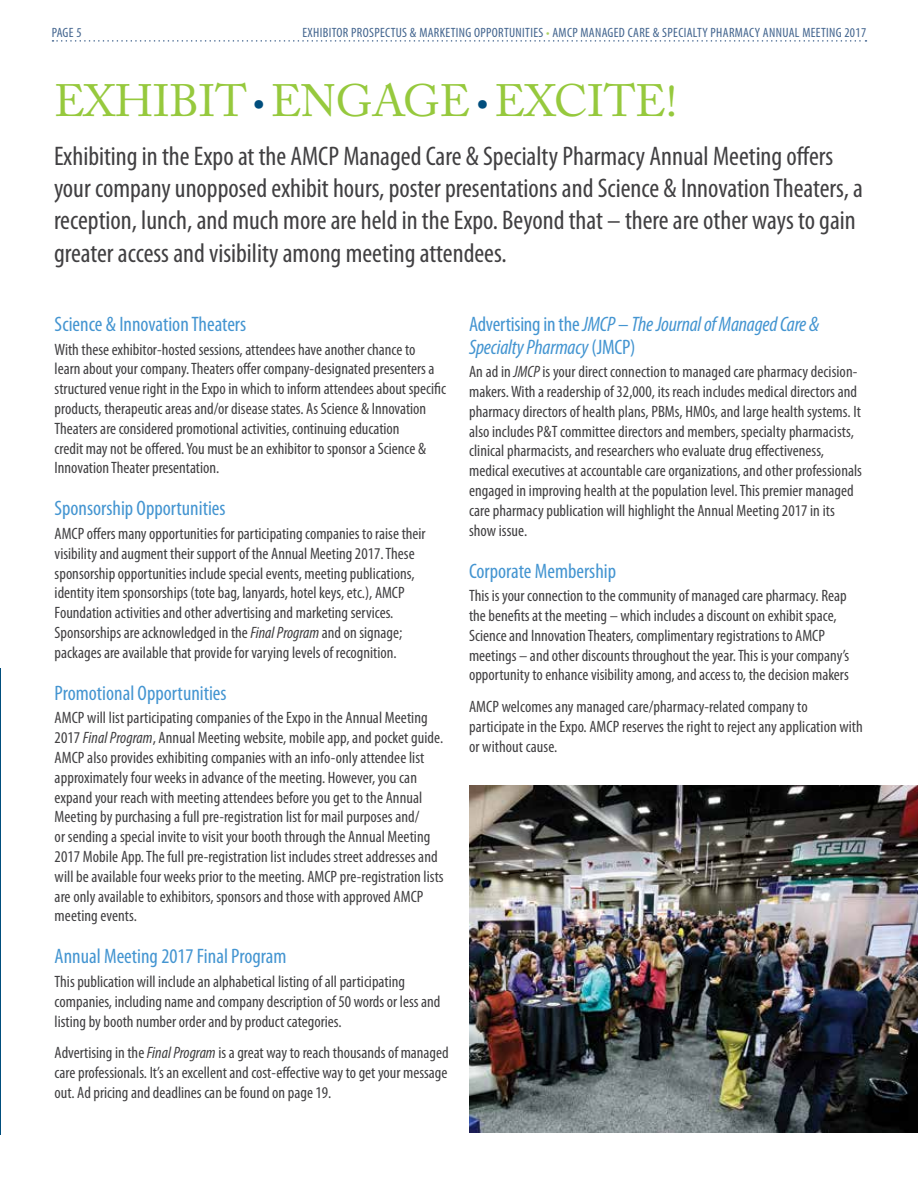
<style>
.page{position:relative;width:918px;height:1188px;background:#fff}
.page>*{position:absolute;margin:0;border:0;box-sizing:border-box;transform-origin:0 0}
.t1{font:45px "Adobe Caslon";letter-spacing:-.01em;color:#96c93d}
.t2{font:condensed 27px/32.4px "Myriad Pro";color:#414042}
.t3{font:condensed 21px "Myriad Pro";color:#4495d1}
.t4{font:italic condensed 21px/22.5px "Myriad Pro";letter-spacing:-.01em;color:#4495d1}
.t5{font:condensed 16.5px/19.8px "Myriad Pro";color:#414042}
.t6{font:condensed 13.5px "Myriad Pro";letter-spacing:.025em;color:#42648e}
.s1{color:#abd261}
.s2{font-family:"Myriad Pro";font-stretch:condensed;color:#004e7d}
.s3{font-style:italic}
.s4{font-style:normal}
</style>
<div class="page">
<svg style="left:52px;top:40px;width:815px;height:2px"></svg>
<hr style="left:0;top:668px;width:1px;height:467px;background:#004e7d">
<img style="left:469px;top:785px;width:449px;height:348px">
<p class="t6" style="left:52px;top:25px;width:31px">PAGE 5</p>
<p class="t6" style="left:302px;top:25px;width:565px">EXHIBITOR PROSPECTUS &amp; MARKETING OPPORTUNITIES <span class="s1">•</span> AMCP MANAGED CARE &amp; SPECIALTY PHARMACY ANNUAL MEETING 2017</p>
<h1 class="t1" style="left:54px;top:74px;width:625px">EXHIBIT<span class="s2">•</span>ENGAGE<span class="s2">•</span>EXCITE!</h1>
<p class="t2" style="left:54px;top:140px;width:810px">Exhibiting in the Expo at the AMCP Managed Care &amp; Specialty Pharmacy Annual Meeting offers your company unopposed exhibit hours, poster presentations and Science &amp; Innovation Theaters, a reception, lunch, and much more are held in the Expo. Beyond that – there are other ways to gain greater access and visibility among meeting attendees.</p>
<p class="t3" style="left:55px;top:313px;width:193px">Science &amp; Innovation Theaters</p>
<p class="t5" style="left:55px;top:340px;width:393px">With these exhibitor-hosted sessions, attendees have another chance to<br>learn about your company. Theaters offer company-designated presenters a structured venue right in the Expo in which to inform attendees about specific products, therapeutic areas and/or disease states. As Science &amp; Innovation Theaters are considered promotional activities, continuing education<br>credit may not be offered. You must be an exhibitor to sponsor a Science &amp; Innovation Theater presentation.</p>
<p class="t3" style="left:55px;top:497px;width:172px">Sponsorship Opportunities</p>
<p class="t5" style="left:55px;top:524px;width:373px">AMCP offers many opportunities for participating companies to raise their visibility and augment their support of the Annual Meeting 2017. These sponsorship opportunities include special events, meeting publications, identity item sponsorships (tote bag, lanyards, hotel keys, etc.), AMCP Foundation activities and other advertising and marketing services.<br>Sponsorships are acknowledged in the <span class="s3">Final Program</span> and on signage; packages are available that provide for varying levels of recognition.</p>
<p class="t3" style="left:55px;top:682px;width:173px">Promotional Opportunities</p>
<p class="t5" style="left:55px;top:708px;width:391px">AMCP will list participating companies of the Expo in the Annual Meeting 2017 <span class="s3">Final Program</span>, Annual Meeting website, mobile app, and pocket guide.<br>AMCP also provides exhibiting companies with an info-only attendee list approximately four weeks in advance of the meeting. However, you can expand your reach with meeting attendees before you get to the Annual Meeting by purchasing a full pre-registration list for mail purposes and/<br>or sending a special invite to visit your booth through the Annual Meeting 2017 Mobile App. The full pre-registration list includes street addresses and will be available four weeks prior to the meeting. AMCP pre-registration lists are only available to exhibitors, sponsors and those with approved AMCP meeting events.</p>
<p class="t3" style="left:55px;top:945px;width:233px">Annual Meeting 2017 Final Program</p>
<p class="t5" style="left:55px;top:972px;width:387px">This publication will include an alphabetical listing of all participating companies, including name and company description of 50 words or less and listing by booth number order and by product categories.</p>
<p class="t5" style="left:55px;top:1043px;width:396px;text-align:justify">Advertising in the <span class="s3">Final Program</span> is a great way to reach thousands of managed care professionals. It’s an excellent and cost-effective way to get your message out. Ad pricing and deadlines can be found on page 19.</p>
<p class="t4" style="left:469px;top:313px;width:352px"><span class="s4">Advertising in the</span> JMCP <span class="s4">–</span> The Journal of Managed Care &amp;<br>Specialty Pharmacy <span class="s4">(JMCP)</span></p>
<p class="t5" style="left:469px;top:362px;width:395px">An ad in <span class="s3">JMCP</span> is your direct connection to managed care pharmacy decision&shy;makers. With a readership of 32,000, its reach includes medical directors and pharmacy directors of health plans, PBMs, HMOs, and large health systems. It also includes P&amp;T committee directors and members, specialty pharmacists, clinical pharmacists, and researchers who evaluate drug effectiveness, medical executives at accountable care organizations, and other professionals engaged in improving health at the population level. This premier managed care pharmacy publication will highlight the Annual Meeting 2017 in its show issue.</p>
<p class="t3" style="left:469px;top:559px;width:149px">Corporate Membership</p>
<p class="t5" style="left:469px;top:586px;width:382px">This is your connection to the community of managed care pharmacy. Reap the benefits at the meeting – which includes a discount on exhibit space, Science and Innovation Theaters, complimentary registrations to AMCP meetings – and other discounts throughout the year. This is your company’s opportunity to enhance visibility among, and access to, the decision makers</p>
<p class="t5" style="left:469px;top:697px;width:395px">AMCP welcomes any managed care/pharmacy-related company to participate in the Expo. AMCP reserves the right to reject any application with or without cause.</p>
</div>
